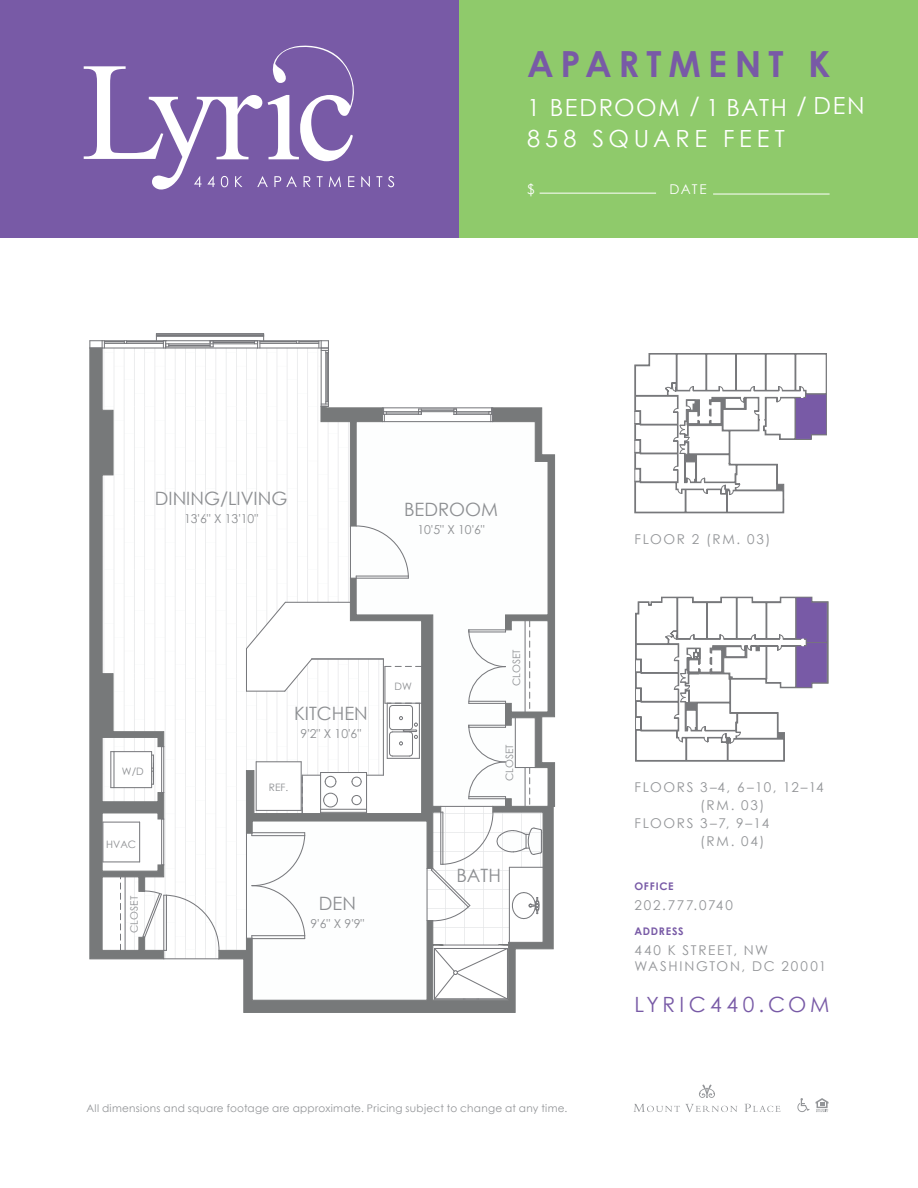
<style>
.page{position:relative;width:918px;height:1188px;background:#fff}
.page>*{position:absolute;margin:0;border:0;box-sizing:border-box;transform-origin:0 0}
.t1{font:700 36px "Century Gothic";letter-spacing:.195em;color:#785aa6}
.t2{font:23.7px/31.5px "Century Gothic";letter-spacing:.08em;color:#fff}
.t3{font:21px "Century Gothic";letter-spacing:.2em;color:#785aa6}
.t4{font:18.45px "Century Gothic";color:#8d8f92}
.t5{font:13.5px/18px "Century Gothic";letter-spacing:.125em;color:#939598}
.t6{font:13.5px "Century Gothic";color:#fff}
.t7{font:12.3px "Century Gothic";color:#8d8f92}
.t8{font:10.5px "Century Gothic";letter-spacing:.025em;color:#939598}
.t9{font:700 10.5px "Century Gothic";letter-spacing:.065em;color:#785aa6}
.t10{font:10.2px "Century Gothic";color:#8d8f92}
</style>
<div class="page">
<div style="left:459px;top:0;width:459px;height:238px;background:#8fca6b"></div>
<div style="left:0;top:0;width:459px;height:238px;background:#785aa6"></div>
<svg style="left:816px;top:1098px;width:13px;height:14px"></svg>
<svg style="left:797px;top:1098px;width:13px;height:14px"></svg>
<svg style="left:84px;top:45px;width:286px;height:145px"></svg>
<svg style="left:376px;top:176px;width:6px;height:11px"></svg>
<svg style="left:388px;top:176px;width:6px;height:11px"></svg>
<svg style="left:699px;top:1085px;width:16px;height:13px"></svg>
<svg style="left:744px;top:1104px;width:36px;height:8px"></svg>
<svg style="left:634px;top:1104px;width:103px;height:8px"></svg>
<hr style="left:540px;top:193px;width:116px;height:1px;background:#fff">
<hr style="left:713px;top:194px;width:117px;height:1px;background:#fff">
<svg style="left:165px;top:674px;width:51px;height:284px"></svg>
<svg style="left:165px;top:349px;width:156px;height:325px"></svg>
<svg style="left:89px;top:349px;width:76px;height:611px"></svg>
<svg style="left:218px;top:407px;width:337px;height:606px"></svg>
<svg style="left:245px;top:577px;width:197px;height:24px"></svg>
<hr style="left:454px;top:411px;width:38px;height:1px;background:#77787c">
<hr style="left:454px;top:414px;width:38px;height:1px;background:#77787c">
<hr style="left:419px;top:411px;width:38px;height:1px;background:#77787c">
<hr style="left:419px;top:408px;width:38px;height:2px;background:#77787c">
<hr style="left:384px;top:411px;width:37px;height:1px;background:#77787c">
<hr style="left:386px;top:413px;width:33px;height:1px;background:#77787c">
<hr style="left:421px;top:410px;width:33px;height:1px;background:#77787c">
<hr style="left:457px;top:413px;width:32px;height:1px;background:#77787c">
<svg style="left:488px;top:407px;width:5px;height:15px"></svg>
<svg style="left:453px;top:408px;width:4px;height:7px"></svg>
<hr style="left:384px;top:414px;width:37px;height:1px;background:#77787c">
<svg style="left:418px;top:409px;width:4px;height:5px"></svg>
<hr style="left:104px;top:343px;width:59px;height:1px;background:#77787c">
<hr style="left:258px;top:347px;width:63px;height:2px;background:#77787c">
<hr style="left:260px;top:343px;width:59px;height:1px;background:#77787c">
<hr style="left:213px;top:342px;width:42px;height:1px;background:#77787c">
<hr style="left:166px;top:343px;width:92px;height:1px;background:#77787c">
<hr style="left:102px;top:347px;width:156px;height:2px;background:#77787c">
<hr style="left:169px;top:345px;width:41px;height:1px;background:#77787c">
<hr style="left:166px;top:346px;width:47px;height:1px;background:#77787c">
<svg style="left:210px;top:341px;width:4px;height:6px"></svg>
<hr style="left:102px;top:340px;width:219px;height:1px;background:#77787c">
<hr style="left:260px;top:341px;width:37px;height:1px;background:#77787c">
<hr style="left:127px;top:341px;width:36px;height:1px;background:#77787c">
<svg style="left:163px;top:340px;width:6px;height:8px"></svg>
<hr style="left:326px;top:353px;width:1px;height:49px;background:#77787c">
<hr style="left:321px;top:348px;width:1px;height:58px;background:#77787c">
<hr style="left:325px;top:350px;width:1px;height:54px;background:#77787c">
<hr style="left:328px;top:348px;width:1px;height:58px;background:#77787c">
<hr style="left:327px;top:353px;width:1px;height:49px;background:#77787c">
<svg style="left:296px;top:340px;width:33px;height:13px"></svg>
<svg style="left:89px;top:340px;width:38px;height:9px"></svg>
<hr style="left:382px;top:407px;width:110px;height:1px;background:#77787c">
<hr style="left:382px;top:421px;width:109px;height:1px;background:#77787c">
<hr style="left:356px;top:578px;width:52px;height:1px;background:#77787c">
<svg style="left:320px;top:401px;width:89px;height:177px"></svg>
<hr style="left:103px;top:822px;width:37px;height:1px;background:#77787c">
<hr style="left:102px;top:822px;width:1px;height:40px;background:#77787c">
<hr style="left:103px;top:861px;width:37px;height:1px;background:#77787c">
<hr style="left:139px;top:822px;width:1px;height:40px;background:#77787c">
<hr style="left:125px;top:877px;width:1px;height:73px;background:#77787c">
<svg style="left:141px;top:890px;width:79px;height:61px"></svg>
<hr style="left:163px;top:819px;width:1px;height:46px;background:#77787c">
<hr style="left:161px;top:819px;width:1px;height:46px;background:#77787c">
<svg style="left:102px;top:737px;width:62px;height:65px"></svg>
<hr style="left:156px;top:336px;width:108px;height:1px;background:#77787c">
<svg style="left:254px;top:336px;width:10px;height:12px"></svg>
<hr style="left:156px;top:334px;width:108px;height:1px;background:#77787c">
<hr style="left:156px;top:333px;width:108px;height:1px;background:#77787c">
<hr style="left:156px;top:335px;width:108px;height:1px;background:#77787c">
<hr style="left:164px;top:958px;width:55px;height:1px;background:#77787c">
<hr style="left:350px;top:526px;width:1px;height:52px;background:#77787c">
<svg style="left:120px;top:877px;width:1px;height:73px"></svg>
<svg style="left:245px;top:601px;width:298px;height:399px"></svg>
<svg style="left:635px;top:353px;width:192px;height:160px"></svg>
<svg style="left:635px;top:597px;width:193px;height:164px"></svg>
<p class="t1" style="left:527px;top:41px;width:305px">APARTMENT K</p>
<p class="t2" style="left:527px;top:91px;width:339px">1 BEDROOM / 1 BATH / DEN<br>858 SQUARE FEET</p>
<p class="t6" style="left:527px;top:181px;width:9px">$</p>
<p class="t6" style="left:670px;top:181px;width:39px">DATE</p>
<p class="t4" style="left:155px;top:486px;width:134px">DINING/LIVING</p>
<p class="t7" style="left:184px;top:510px;width:76px">13'6" X 13'10"</p>
<p class="t4" style="left:404px;top:496px;width:96px">BEDROOM</p>
<p class="t7" style="left:417px;top:521px;width:69px">10'5" X 10'6"</p>
<p class="t10" style="left:122px;top:764px;width:23px">W/D</p>
<p class="t10" style="left:106px;top:837px;width:32px">HVAC</p>
<p class="t10" style="left:127px;top:933px;width:38px;rotate:-90deg">CLOSET</p>
<p class="t4" style="left:294px;top:700px;width:75px">KITCHEN</p>
<p class="t7" style="left:301px;top:725px;width:62px">9'2" X 10'6"</p>
<p class="t10" style="left:269px;top:780px;width:21px">REF.</p>
<p class="t10" style="left:395px;top:679px;width:19px">DW</p>
<p class="t4" style="left:319px;top:890px;width:39px">DEN</p>
<p class="t7" style="left:311px;top:915px;width:55px">9'6" X 9'9"</p>
<p class="t10" style="left:509px;top:686px;width:38px;rotate:-90deg">CLOSET</p>
<p class="t10" style="left:502px;top:781px;width:38px;rotate:-90deg">CLOSET</p>
<p class="t4" style="left:456px;top:863px;width:46px">BATH</p>
<p class="t5" style="left:635px;top:530px;width:137px">FLOOR 2 (RM. 03)</p>
<p class="t5" style="left:635px;top:778px;width:191px;text-align:center">FLOORS 3–4, 6–10, 12–14 (RM. 03)</p>
<p class="t5" style="left:700px;top:814px;width:71px;text-indent:-66px">FLOORS 3–7, 9–14 (RM. 04)</p>
<p class="t9" style="left:635px;top:880px;width:41px">OFFICE</p>
<p class="t5" style="left:635px;top:896px;width:100px">202.777.0740</p>
<p class="t9" style="left:635px;top:925px;width:51px">ADDRESS</p>
<p class="t5" style="left:635px;top:941px;width:193px;line-height:16.5px">440 K STREET, NW<br>WASHINGTON, DC 20001</p>
<h3 class="t3" style="left:635px;top:992px;width:196px">LYRIC440.COM</h3>
<p class="t8" style="left:86px;top:1102px;width:483px">All dimensions and square footage are approximate. Pricing subject to change at any time.</p>
</div>
